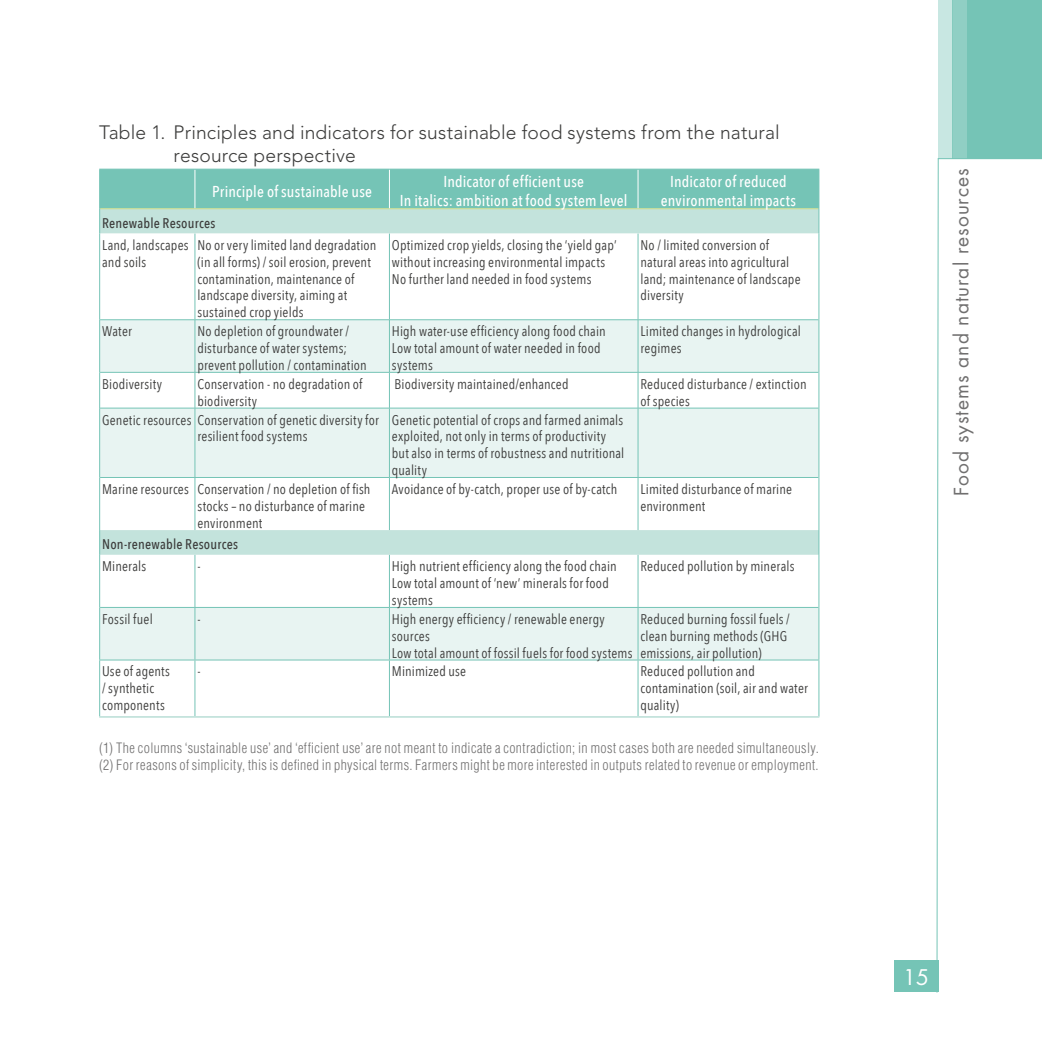
<style>
.page{position:relative;width:1042px;height:1042px;background:#fff}
.page>*{position:absolute;margin:0;border:0;box-sizing:border-box;transform-origin:0 0}
.t1{font:21px "Futura Std";color:#fff}
.t2{font:300 19.25px/23.1px "Avenir LT Std";letter-spacing:.005em;color:#3c3c3b}
.t3{font:19.25px "Futura Std";letter-spacing:.05em;color:#706f6f}
.t4{font:500 15.75px/18.9px "Avenir Next Condensed";letter-spacing:.01em;color:#fff;text-align:center}
.t5{font:14px/16.8px "Avenir Next Condensed";letter-spacing:.015em;color:#3c3c3b}
.t6{font:300 condensed 14px/17.5px "Helvetica LT Std";letter-spacing:.03em;color:#706f6f}
.t7{font:500 14px "Avenir Next Condensed";letter-spacing:.015em;color:#3c3c3b}
</style>
<div class="page">
<div style="left:938px;top:0;width:14px;height:159px;background:#c8e7e2"></div>
<div style="left:952px;top:0;width:90px;height:159px;background:#90cfc4"></div>
<div style="left:893px;top:960px;width:45px;height:32px;background:#75c4b6"></div>
<div style="left:967px;top:0;width:75px;height:159px;background:#75c4b6"></div>
<svg style="left:936px;top:158px;width:3px;height:835px"></svg>
<hr style="left:938px;top:158px;width:104px;height:1px;background:#75c4b6">
<svg style="left:100px;top:320px;width:718px;height:339px;fill:#e8f4f2"></svg>
<hr style="left:195px;top:234px;width:1px;height:85px;background:#75c4b6">
<hr style="left:389px;top:234px;width:1px;height:85px;background:#75c4b6">
<hr style="left:638px;top:234px;width:1px;height:85px;background:#75c4b6">
<hr style="left:100px;top:319px;width:95px;height:1px;background:#75c4b6">
<hr style="left:195px;top:319px;width:194px;height:1px;background:#75c4b6">
<hr style="left:195px;top:320px;width:1px;height:52px;background:#75c4b6">
<hr style="left:389px;top:319px;width:249px;height:1px;background:#75c4b6">
<hr style="left:389px;top:320px;width:1px;height:52px;background:#75c4b6">
<hr style="left:638px;top:319px;width:180px;height:1px;background:#75c4b6">
<hr style="left:638px;top:320px;width:1px;height:52px;background:#75c4b6">
<hr style="left:100px;top:372px;width:95px;height:1px;background:#75c4b6">
<hr style="left:195px;top:372px;width:194px;height:1px;background:#75c4b6">
<hr style="left:195px;top:372px;width:1px;height:36px;background:#75c4b6">
<hr style="left:389px;top:372px;width:249px;height:1px;background:#75c4b6">
<hr style="left:389px;top:372px;width:1px;height:36px;background:#75c4b6">
<hr style="left:638px;top:372px;width:180px;height:1px;background:#75c4b6">
<hr style="left:638px;top:372px;width:1px;height:36px;background:#75c4b6">
<hr style="left:100px;top:408px;width:95px;height:1px;background:#75c4b6">
<hr style="left:195px;top:408px;width:194px;height:1px;background:#75c4b6">
<hr style="left:195px;top:408px;width:1px;height:69px;background:#75c4b6">
<hr style="left:389px;top:408px;width:249px;height:1px;background:#75c4b6">
<hr style="left:389px;top:408px;width:1px;height:69px;background:#75c4b6">
<hr style="left:638px;top:408px;width:180px;height:1px;background:#75c4b6">
<hr style="left:638px;top:408px;width:1px;height:69px;background:#75c4b6">
<hr style="left:100px;top:477px;width:95px;height:1px;background:#75c4b6">
<hr style="left:195px;top:477px;width:194px;height:1px;background:#75c4b6">
<hr style="left:195px;top:478px;width:1px;height:52px;background:#75c4b6">
<hr style="left:389px;top:477px;width:249px;height:1px;background:#75c4b6">
<hr style="left:389px;top:478px;width:1px;height:52px;background:#75c4b6">
<hr style="left:638px;top:477px;width:180px;height:1px;background:#75c4b6">
<hr style="left:638px;top:478px;width:1px;height:52px;background:#75c4b6">
<hr style="left:195px;top:555px;width:1px;height:52px;background:#75c4b6">
<hr style="left:389px;top:555px;width:1px;height:52px;background:#75c4b6">
<hr style="left:638px;top:555px;width:1px;height:52px;background:#75c4b6">
<hr style="left:100px;top:607px;width:95px;height:1px;background:#75c4b6">
<hr style="left:195px;top:607px;width:194px;height:1px;background:#75c4b6">
<hr style="left:195px;top:608px;width:1px;height:51px;background:#75c4b6">
<hr style="left:389px;top:607px;width:249px;height:1px;background:#75c4b6">
<hr style="left:389px;top:608px;width:1px;height:51px;background:#75c4b6">
<hr style="left:638px;top:607px;width:180px;height:1px;background:#75c4b6">
<hr style="left:638px;top:608px;width:1px;height:51px;background:#75c4b6">
<hr style="left:195px;top:660px;width:1px;height:56px;background:#75c4b6">
<hr style="left:389px;top:660px;width:1px;height:56px;background:#75c4b6">
<hr style="left:638px;top:660px;width:1px;height:56px;background:#75c4b6">
<hr style="left:99px;top:659px;width:96px;height:1px;background:#75c4b6">
<hr style="left:195px;top:659px;width:194px;height:1px;background:#75c4b6">
<hr style="left:389px;top:659px;width:249px;height:1px;background:#75c4b6">
<hr style="left:638px;top:659px;width:181px;height:1px;background:#75c4b6">
<svg style="left:99px;top:169px;width:720px;height:65px;background:#95d0c4"></svg>
<hr style="left:99px;top:234px;width:1px;height:86px;background:#75c4b6">
<hr style="left:818px;top:234px;width:1px;height:86px;background:#75c4b6">
<hr style="left:99px;top:320px;width:1px;height:52px;background:#75c4b6">
<hr style="left:818px;top:320px;width:1px;height:52px;background:#75c4b6">
<hr style="left:99px;top:372px;width:1px;height:36px;background:#75c4b6">
<hr style="left:818px;top:372px;width:1px;height:36px;background:#75c4b6">
<hr style="left:99px;top:408px;width:1px;height:69px;background:#75c4b6">
<hr style="left:818px;top:408px;width:1px;height:69px;background:#75c4b6">
<hr style="left:99px;top:477px;width:1px;height:53px;background:#75c4b6">
<hr style="left:818px;top:477px;width:1px;height:53px;background:#75c4b6">
<svg style="left:99px;top:530px;width:1px;height:25px"></svg>
<svg style="left:818px;top:530px;width:1px;height:25px"></svg>
<hr style="left:99px;top:555px;width:1px;height:52px;background:#75c4b6">
<hr style="left:818px;top:555px;width:1px;height:52px;background:#75c4b6">
<hr style="left:99px;top:607px;width:1px;height:52px;background:#75c4b6">
<hr style="left:818px;top:607px;width:1px;height:52px;background:#75c4b6">
<hr style="left:99px;top:660px;width:1px;height:56px;background:#75c4b6">
<hr style="left:818px;top:660px;width:1px;height:56px;background:#75c4b6">
<hr style="left:99px;top:716px;width:96px;height:1px;background:#c3e3dc">
<hr style="left:99px;top:717px;width:96px;height:1px;background:#c3e3dc">
<hr style="left:195px;top:716px;width:194px;height:1px;background:#c3e3dc">
<hr style="left:195px;top:717px;width:194px;height:1px;background:#c3e3dc">
<hr style="left:389px;top:716px;width:249px;height:1px;background:#c3e3dc">
<hr style="left:389px;top:717px;width:249px;height:1px;background:#c3e3dc">
<hr style="left:638px;top:716px;width:181px;height:1px;background:#c3e3dc">
<hr style="left:638px;top:717px;width:181px;height:1px;background:#c3e3dc">
<h2 class="t2" style="left:174px;top:120px;width:608px;text-indent:-74px">Table 1. Principles and indicators for sustainable food systems from the natural resource perspective</h2>
<p class="t4" style="left:212px;top:182px;width:161px">Principle of sustainable use</p>
<p class="t4" style="left:400px;top:172px;width:229px">Indicator of efficient use<br>In italics: ambition at food system level</p>
<p class="t4" style="left:661px;top:172px;width:137px">Indicator of reduced environmental impacts</p>
<p class="t7" style="left:102px;top:215px;width:115px">Renewable Resources</p>
<p class="t5" style="left:102px;top:236px;width:88px">Land, landscapes and soils</p>
<p class="t5" style="left:197px;top:236px;width:181px">No or very limited land degradation (in all forms) / soil erosion, prevent contamination, maintenance of landscape diversity, aiming at sustained crop yields</p>
<p class="t5" style="left:392px;top:236px;width:226px">Optimized crop yields, closing the ‘yield gap’ without increasing environmental impacts<br>No further land needed in food systems</p>
<p class="t5" style="left:640px;top:236px;width:162px">No / limited conversion of natural areas into agricultural land; maintenance of landscape diversity</p>
<p class="t5" style="left:102px;top:322px;width:31px">Water</p>
<p class="t5" style="left:197px;top:322px;width:171px">No depletion of groundwater / disturbance of water systems; prevent pollution / contamination</p>
<p class="t5" style="left:392px;top:322px;width:215px">High water-use efficiency along food chain<br>Low total amount of water needed in food systems</p>
<p class="t5" style="left:640px;top:322px;width:162px">Limited changes in hydrological regimes</p>
<p class="t5" style="left:102px;top:375px;width:62px">Biodiversity</p>
<p class="t5" style="left:197px;top:375px;width:167px">Conservation - no degradation of biodiversity</p>
<p class="t5" style="left:394px;top:375px;width:176px">Biodiversity maintained/enhanced</p>
<p class="t5" style="left:640px;top:375px;width:168px">Reduced disturbance / extinction of species</p>
<p class="t5" style="left:197px;top:411px;width:183px;text-indent:-95px">Genetic resources Conservation of genetic diversity for resilient food systems</p>
<p class="t5" style="left:392px;top:411px;width:234px">Genetic potential of crops and farmed animals exploited, not only in terms of productivity but also in terms of robustness and nutritional quality</p>
<p class="t5" style="left:197px;top:480px;width:175px;text-indent:-95px">Marine resources Conservation / no depletion of fish stocks – no disturbance of marine environment</p>
<p class="t5" style="left:392px;top:480px;width:227px">Avoidance of by-catch, proper use of by-catch</p>
<p class="t5" style="left:640px;top:480px;width:153px">Limited disturbance of marine environment</p>
<p class="t7" style="left:102px;top:536px;width:137px">Non-renewable Resources</p>
<p class="t5" style="left:102px;top:557px;width:46px">Minerals</p>
<p class="t5" style="left:197px;top:557px;width:5px">-</p>
<p class="t5" style="left:392px;top:557px;width:226px">High nutrient efficiency along the food chain<br>Low total amount of ‘new’ minerals for food systems</p>
<p class="t5" style="left:640px;top:557px;width:155px">Reduced pollution by minerals</p>
<p class="t5" style="left:102px;top:610px;width:52px">Fossil fuel</p>
<p class="t5" style="left:197px;top:610px;width:5px">-</p>
<p class="t5" style="left:392px;top:610px;width:242px">High energy efficiency / renewable energy sources<br>Low total amount of fossil fuels for food systems</p>
<p class="t5" style="left:640px;top:610px;width:151px">Reduced burning fossil fuels / clean burning methods (GHG emissions, air pollution)</p>
<p class="t5" style="left:102px;top:662px;width:69px">Use of agents / synthetic components</p>
<p class="t5" style="left:197px;top:662px;width:5px">-</p>
<p class="t5" style="left:392px;top:662px;width:76px">Minimized use</p>
<p class="t5" style="left:640px;top:662px;width:169px">Reduced pollution and contamination (soil, air and water quality)</p>
<p class="t6" style="left:99px;top:739px;width:721px">(1) The columns ‘sustainable use’ and ‘efficient use’ are not meant to indicate a contradiction; in most cases both are needed simultaneously. (2) For reasons of simplicity, this is defined in physical terms. Farmers might be more interested in outputs related to revenue or employment.</p>
<h2 class="t3" style="left:949px;top:496px;width:329px;rotate:-90deg">Food systems and natural resources</h2>
<h1 class="t1" style="left:903px;top:964px;width:27px">15</h1>
</div>
